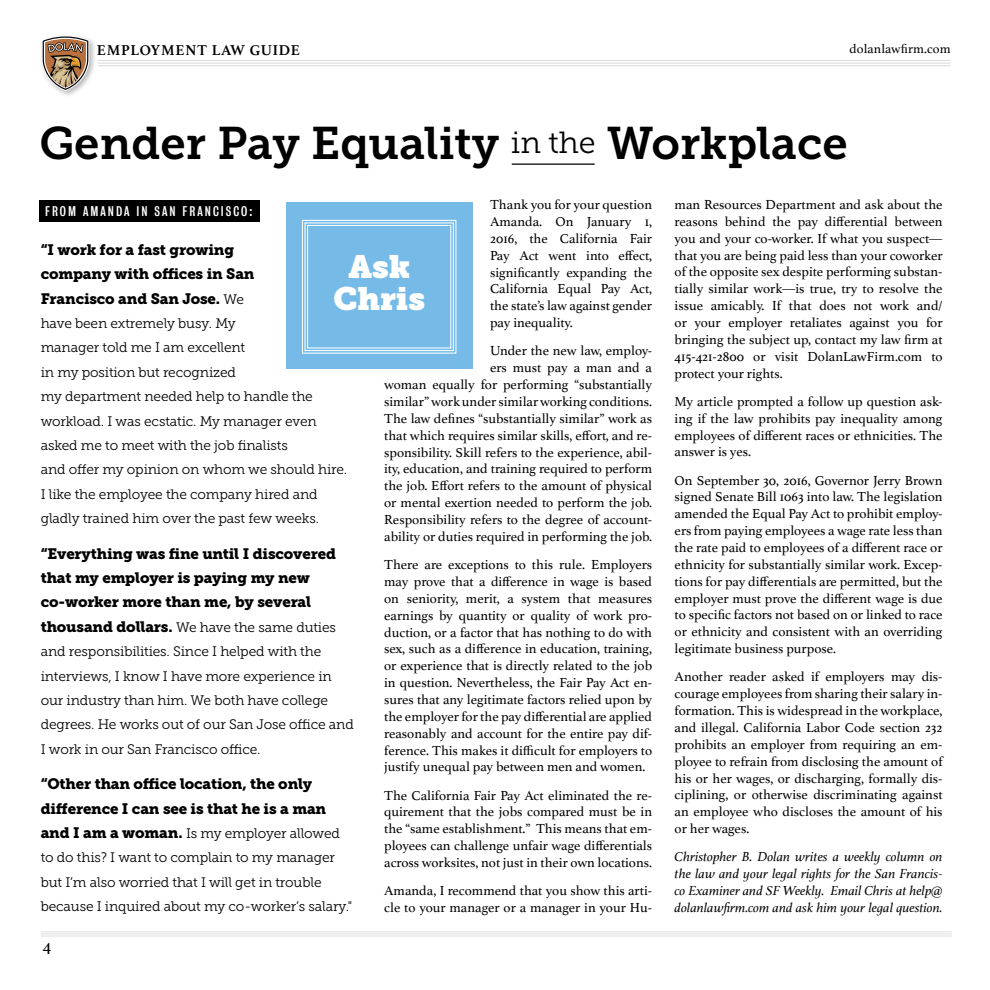
<style>
.page{position:relative;width:990px;height:990px;background:#fff}
.page>*{position:absolute;margin:0;border:0;box-sizing:border-box;transform-origin:0 0}
.t1{font:45.5px "Museo Slab 700";color:#000}
.t2{font:32px/31.8px "Museo Slab";color:#fff;text-align:center}
.t3{font:17.5px "Athelas";color:#000}
.t4{font:15px/24.4px "Museo Slab 900";letter-spacing:-.01em;color:#000}
.t5{font:700 15px "Athelas";letter-spacing:.05em;color:#000}
.t6{font:13.75px/16.9px "Athelas";color:#000;text-align:justify}
.t7{font:13.75px/24.4px "Museo Slab 300";letter-spacing:-.01em;color:#000}
.t8{font:italic 13.75px/16.9px "Athelas";color:#000;text-align:justify}
.t9{font:13.12px "Athelas";letter-spacing:.01em;color:#000}
.t10{font:12.75px "Bureau Grotesque Three Three";letter-spacing:.16em;color:#fff}
.s1{font-family:"Museo Slab 300";font-size:30.5px}
.s2{font-family:"Museo Slab 300";font-size:13.75px}
.s3{font-family:"Museo Slab 900";font-size:15px}
</style>
<div class="page">
<hr style="left:41px;top:931px;width:911px;height:1px;background:#dedfe0">
<hr style="left:41px;top:934px;width:911px;height:1px;background:#dedfe0">
<hr style="left:41px;top:936px;width:911px;height:1px;background:#dedfe0">
<div style="left:39px;top:33px;width:58px;height:65px;background:#000;opacity:.28"></div>
<svg style="left:41px;top:35px;width:49px;height:56px"></svg>
<hr style="left:98px;top:60px;width:853px;height:1px;background:#dcdad8">
<hr style="left:98px;top:63px;width:853px;height:1px;background:#dcdad8">
<hr style="left:98px;top:65px;width:853px;height:1px;background:#dcdad8">
<div style="left:39px;top:200px;width:221px;height:21px;background:#000"></div>
<div style="left:286px;top:202px;width:187px;height:166px;background:#76bbe7"></div>
<svg style="left:302px;top:219px;width:155px;height:135px"></svg>
<div style="left:305px;top:222px;width:149px;height:129px;border:1px solid #fff"></div>
<div style="left:307px;top:225px;width:144px;height:124px;border:1px solid #fff"></div>
<hr style="left:512px;top:164px;width:83px;height:1px;background:#000">
<p class="t5" style="left:97px;top:38px;width:205px">EMPLOYMENT LAW GUIDE</p>
<p class="t9" style="left:850px;top:38px;width:103px">dolanlawfirm.com</p>
<h1 class="t1" style="left:39px;top:118px;width:810px">Gender Pay Equality <span class="s1">in the</span> Workplace</h1>
<p class="t6" style="left:490px;top:196px;width:164px">Thank you for your question Amanda. On January 1, 2016, the California Fair Pay Act went into effect, significantly expanding the California Equal Pay Act, the state’s law against gender pay inequality.</p>
<p class="t6" style="left:384px;top:342px;width:269px;text-align:right">Under the new law, employ-<br>ers must pay a man and a<br>woman equally for performing “substantially similar” work under similar working conditions.<br>The law defines “substantially similar” work as that which requires similar skills, effort, and re&shy;sponsibility. Skill refers to the experience, abil&shy;ity, education, and training required to perform the job. Effort refers to the amount of physical or mental exertion needed to perform the job.<br>Responsibility refers to the degree of account&shy;ability or duties required in performing the job.</p>
<p class="t6" style="left:384px;top:556px;width:269px">There are exceptions to this rule. Employers may prove that a difference in wage is based on seniority, merit, a system that measures earnings by quantity or quality of work pro&shy;duction, or a factor that has nothing to do with sex, such as a difference in education, training, or experience that is directly related to the job in question. Nevertheless, the Fair Pay Act en&shy;sures that any legitimate factors relied upon by the employer for the pay differential are applied reasonably and account for the entire pay dif&shy;ference. This makes it difficult for employers to justify unequal pay between men and women.</p>
<p class="t6" style="left:384px;top:786px;width:269px">The California Fair Pay Act eliminated the re&shy;quirement that the jobs compared must be in the “same establishment.” This means that em&shy;ployees can challenge unfair wage differentials across worksites, not just in their own locations.</p>
<p class="t6" style="left:384px;top:882px;width:269px">Amanda, I recommend that you show this arti&shy;cle to your manager or a manager in your Hu-</p>
<p class="t10" style="left:45px;top:204px;width:209px">FROM AMANDA IN SAN FRANCISCO:</p>
<p class="t4" style="left:41px;top:238px;width:215px">“I work for a fast growing company with offices in San<br>Francisco and San Jose. <span class="s2">We</span></p>
<p class="t7" style="left:41px;top:311px;width:308px">have been extremely busy. My<br>manager told me I am excellent<br>in my position but recognized<br>my department needed help to handle the workload. I was ecstatic. My manager even asked me to meet with the job finalists<br>and offer my opinion on whom we should hire.<br>I like the employee the company hired and gladly trained him over the past few weeks.</p>
<p class="t4" style="left:41px;top:541px;width:297px">“Everything was fine until I discovered that my employer is paying my new co-worker more than me, by several</p>
<p class="t7" style="left:41px;top:615px;width:315px"><span class="s3">thousand dollars.</span> We have the same duties and responsibilities. Since I helped with the interviews, I know I have more experience in our industry than him. We both have college degrees. He works out of our San Jose office and I work in our San Francisco office.</p>
<p class="t4" style="left:41px;top:772px;width:287px">“Other than office location, the only difference I can see is that he is a man</p>
<p class="t7" style="left:41px;top:821px;width:313px"><span class="s3">and I am a woman.</span> Is my employer allowed to do this? I want to complain to my manager but I’m also worried that I will get in trouble because I inquired about my co-worker’s salary."</p>
<h2 class="t2" style="left:333px;top:251px;width:93px">Ask<br>Chris</h2>
<p class="t3" style="left:43px;top:931px;width:10px">4</p>
<p class="t6" style="left:675px;top:196px;width:269px">man Resources Department and ask about the reasons behind the pay differential between you and your co-worker. If what you suspect— that you are being paid less than your coworker of the opposite sex despite performing substan&shy;tially similar work—is true, try to resolve the issue amicably. If that does not work and/ or your employer retaliates against you for bringing the subject up, contact my law firm at 415-421-2800 or visit DolanLawFirm.com to protect your rights.</p>
<p class="t6" style="left:675px;top:392px;width:269px">My article prompted a follow up question ask&shy;ing if the law prohibits pay inequality among employees of different races or ethnicities. The answer is yes.</p>
<p class="t6" style="left:675px;top:471px;width:269px">On September 30, 2016, Governor Jerry Brown signed Senate Bill 1063 into law. The legislation amended the Equal Pay Act to prohibit employ&shy;ers from paying employees a wage rate less than the rate paid to employees of a different race or ethnicity for substantially similar work. Excep&shy;tions for pay differentials are permitted, but the employer must prove the different wage is due to specific factors not based on or linked to race or ethnicity and consistent with an overriding legitimate business purpose.</p>
<p class="t6" style="left:675px;top:668px;width:269px">Another reader asked if employers may dis&shy;courage employees from sharing their salary in&shy;formation. This is widespread in the workplace, and illegal. California Labor Code section 232 prohibits an employer from requiring an em&shy;ployee to refrain from disclosing the amount of his or her wages, or discharging, formally dis&shy;ciplining, or otherwise discriminating against an employee who discloses the amount of his or her wages.</p>
<p class="t8" style="left:675px;top:848px;width:270px">Christopher B. Dolan writes a weekly column on the law and your legal rights for the San Francis&shy;co Examiner and SF Weekly. Email Chris at help@ dolanlawfirm.com and ask him your legal question.</p>
</div>
